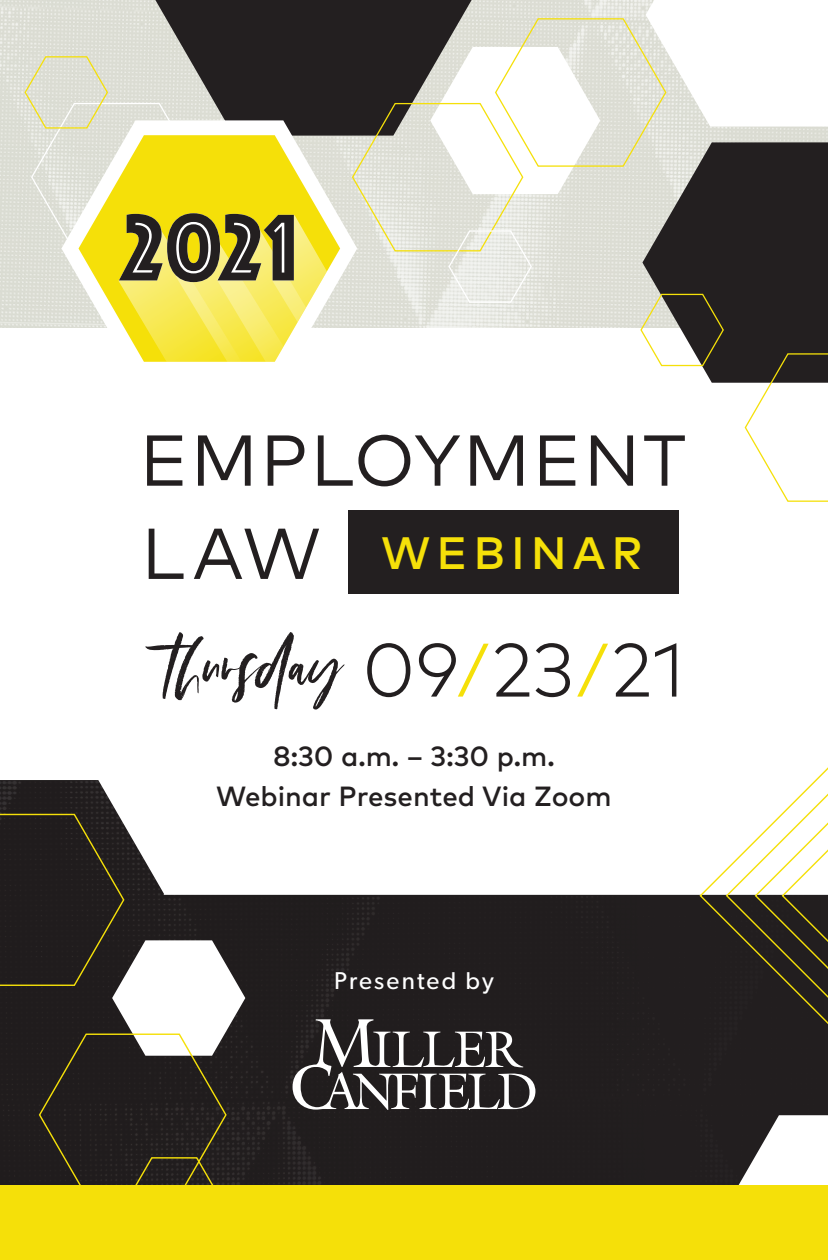
<style>
.page{position:relative;width:828px;height:1260px;background:#fff}
.page>*{position:absolute;margin:0;border:0;box-sizing:border-box;transform-origin:0 0}
.t1{font:98.4px "Phosphate Inline";color:#231f20}
.t2{font:88.2px "luster brush";letter-spacing:-.08em;color:#231f20}
.t3{font:300 75.6px "Mark OT";color:#231f20}
.t4{font:71.8px "Mark OT";letter-spacing:.035em;color:#231f20}
.t5{font:500 45.4px "Mark OT";letter-spacing:.13em;color:#f5e009}
.t6{font:500 27.8px "Mark OT";color:#231f20}
.t7{font:24.4px "Gibson";letter-spacing:.09em;color:#fff}
.s1{color:#f5e009}
</style>
<div class="page">
<img style="left:0;top:780px;width:828px;height:406px">
<svg style="left:698px;top:780px;width:130px;height:334px"></svg>
<svg style="left:725px;top:780px;width:103px;height:307px"></svg>
<svg style="left:754px;top:767px;width:74px;height:289px"></svg>
<svg style="left:731px;top:1115px;width:97px;height:71px"></svg>
<svg style="left:0;top:813px;width:245px;height:373px"></svg>
<div style="left:0;top:1186px;width:828px;height:74px;background:#f5e009"></div>
<img style="left:0;top:0;width:155px;height:327px">
<svg style="left:155px;top:0;width:196px;height:120px;background:#322e2e"></svg>
<svg style="left:351px;top:0;width:477px;height:502px"></svg>
<svg style="left:340px;top:120px;width:17px;height:257px;fill:#e1e2da"></svg>
<svg style="left:293px;top:1019px;width:242px;height:91px"></svg>
<div style="left:348px;top:511px;width:330px;height:83px;background:#231f20"></div>
<svg style="left:24px;top:55px;width:316px;height:307px"></svg>
<p class="t1" style="left:121px;top:178px;width:177px">2021</p>
<p class="t4" style="left:140px;top:416px;width:548px">EMPLOYMENT</p>
<p class="t4" style="left:141px;top:509px;width:181px">LAW</p>
<p class="t5" style="left:381px;top:524px;width:263px">WEBINAR</p>
<p class="t2" style="left:154px;top:611px;width:193px">thursday</p>
<p class="t3" style="left:362px;top:624px;width:324px">09<span class="s1">/</span>23<span class="s1">/</span>21</p>
<p class="t6" style="left:273px;top:738px;width:283px">8:30 a.m. – 3:30 p.m.</p>
<p class="t6" style="left:216px;top:779px;width:397px">Webinar Presented Via Zoom</p>
<p class="t7" style="left:334px;top:966px;width:161px">Presented by</p>
</div>
